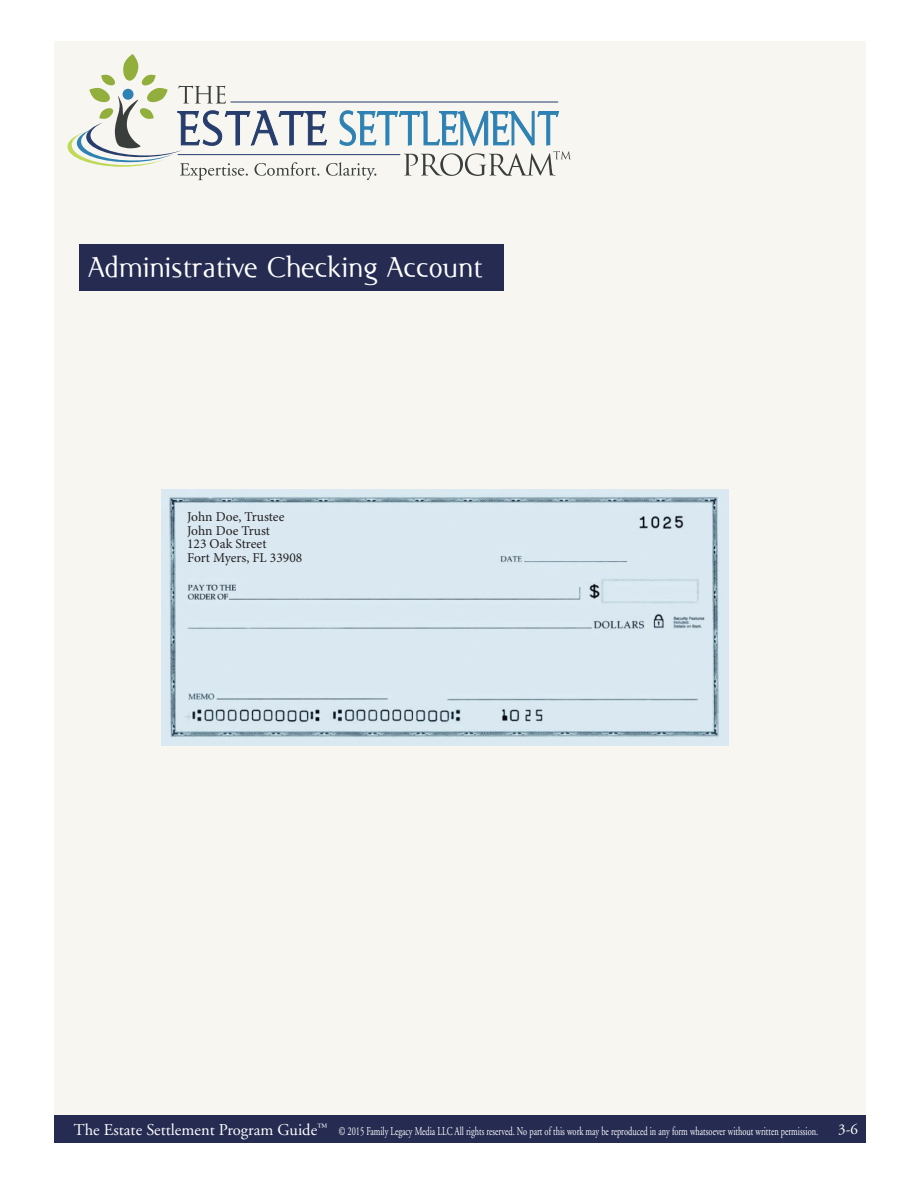
<style>
.page{position:relative;width:918px;height:1188px;background:#fff}
.page>*{position:absolute;margin:0;border:0;box-sizing:border-box;transform-origin:0 0}
.t1{font:33px "Ela Demiserif";color:#fff}
.t2{font:16.5px "Adobe Garamond";color:#fff}
.t3{font:15px "Adobe Garamond";color:#fff}
.t4{font:13.5px/13.5px "Minion Pro";color:#231f20}
.t5{font:12px "Adobe Garamond";color:#fff;scale:.7 1}
</style>
<div class="page">
<div style="left:55px;top:41px;width:811px;height:1082px;background:#f7f6f0"></div>
<div style="left:55px;top:1115px;width:811px;height:28px;background:#252b51"></div>
<svg style="left:68px;top:54px;width:503px;height:126px"></svg>
<div style="left:123px;top:89px;width:11px;height:11px;background:#2d81b3;border-radius:50%"></div>
<img style="left:162px;top:489px;width:567px;height:257px">
<div style="left:80px;top:244px;width:424px;height:46px;background:#252b51"></div>
<h1 class="t1" style="left:88px;top:250px;width:396px">Administrative Checking Account</h1>
<p class="t4" style="left:187px;top:510px;width:117px">John Doe, Trustee<br>John Doe Trust<br>123 Oak Street<br>Fort Myers, FL 33908</p>
<h2 class="t2" style="left:74px;top:1121px;width:255px">The Estate Settlement Program Guide<sup>™</sup></h2>
<p class="t3" style="left:838px;top:1121px;width:21px">3-6</p>
<p class="t5" style="left:339px;top:1125px;width:687px">© 2015 Family Legacy Media LLC All rights reserved. No part of this work may be reproduced in any form whatsoever without written permission.</p>
</div>
